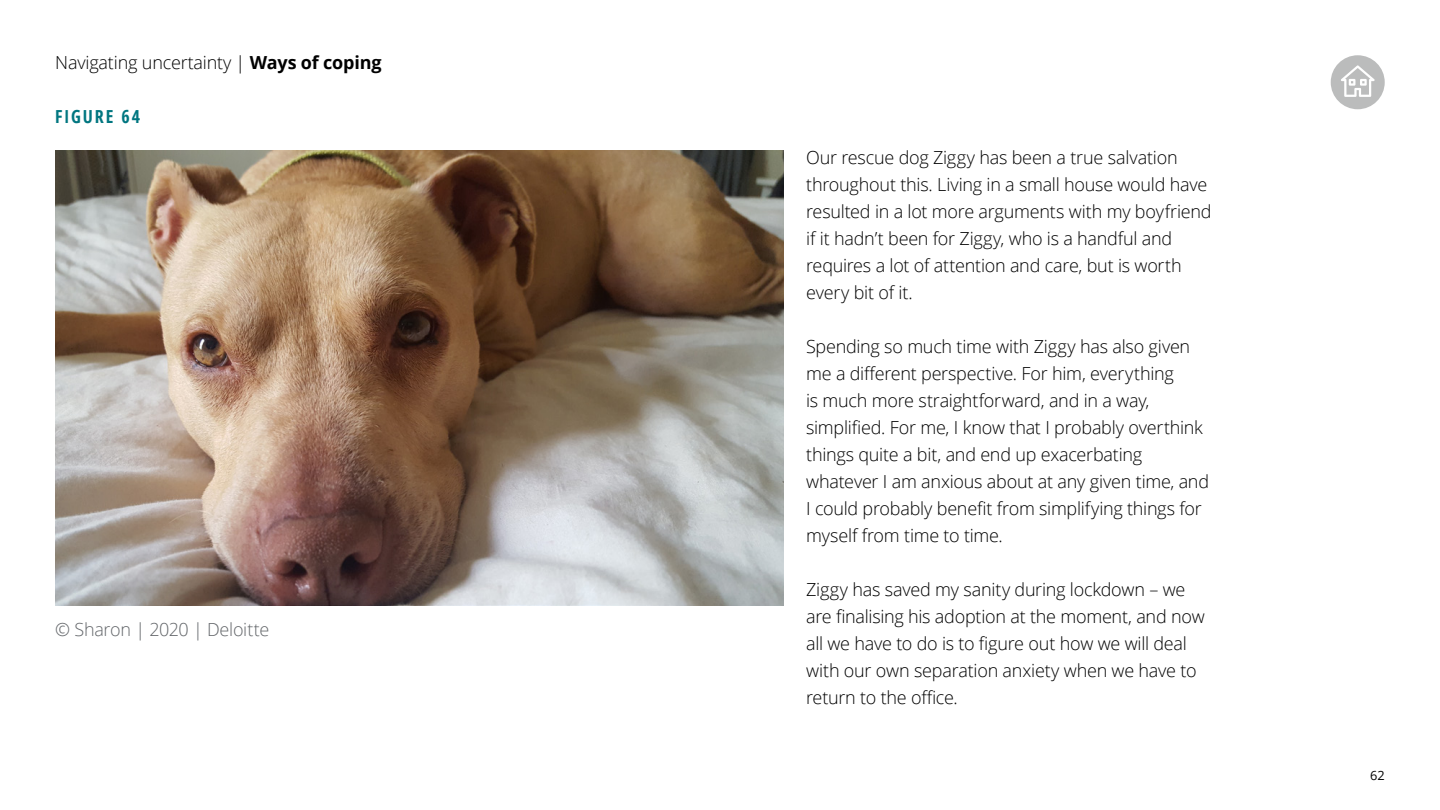
<style>
.page{position:relative;width:1440px;height:810px;background:#fff}
.page>*{position:absolute;margin:0;border:0;box-sizing:border-box;transform-origin:0 0}
.t1{font:300 18px/27px "Open Sans";letter-spacing:-.015em;color:#000}
.t2{font:300 18px "Open Sans";letter-spacing:-.015em;color:#63666a}
.t3{font:700 18px "Open Sans Condensed";letter-spacing:.105em;color:#007680}
.t4{font:12.75px "Open Sans";color:#000}
.s1{font-weight:700}
</style>
<div class="page">
<svg style="left:1331px;top:55px;width:54px;height:54px"></svg>
<img style="left:55px;top:150px;width:729px;height:456px">
<p class="t1" style="left:55px;top:49px;width:328px">Navigating uncertainty | <span class="s1">Ways of coping</span></p>
<p class="t3" style="left:55px;top:104px;width:86px">FIGURE 64</p>
<p class="t2" style="left:55px;top:618px;width:215px">© Sharon | 2020 | Deloitte</p>
<p class="t1" style="left:806px;top:143px;width:407px">Our rescue dog Ziggy has been a true salvation throughout this. Living in a small house would have resulted in a lot more arguments with my boyfriend if it hadn’t been for Ziggy, who is a handful and requires a lot of attention and care, but is worth every bit of it.</p>
<p class="t1" style="left:806px;top:332px;width:404px">Spending so much time with Ziggy has also given me a different perspective. For him, everything<br>is much more straightforward, and in a way, simplified. For me, I know that I probably overthink things quite a bit, and end up exacerbating whatever I am anxious about at any given time, and I could probably benefit from simplifying things for myself from time to time.</p>
<p class="t1" style="left:806px;top:575px;width:400px">Ziggy has saved my sanity during lockdown – we are finalising his adoption at the moment, and now all we have to do is to figure out how we will deal with our own separation anxiety when we have to return to the office.</p>
<p class="t4" style="left:1370px;top:767px;width:16px">62</p>
</div>
